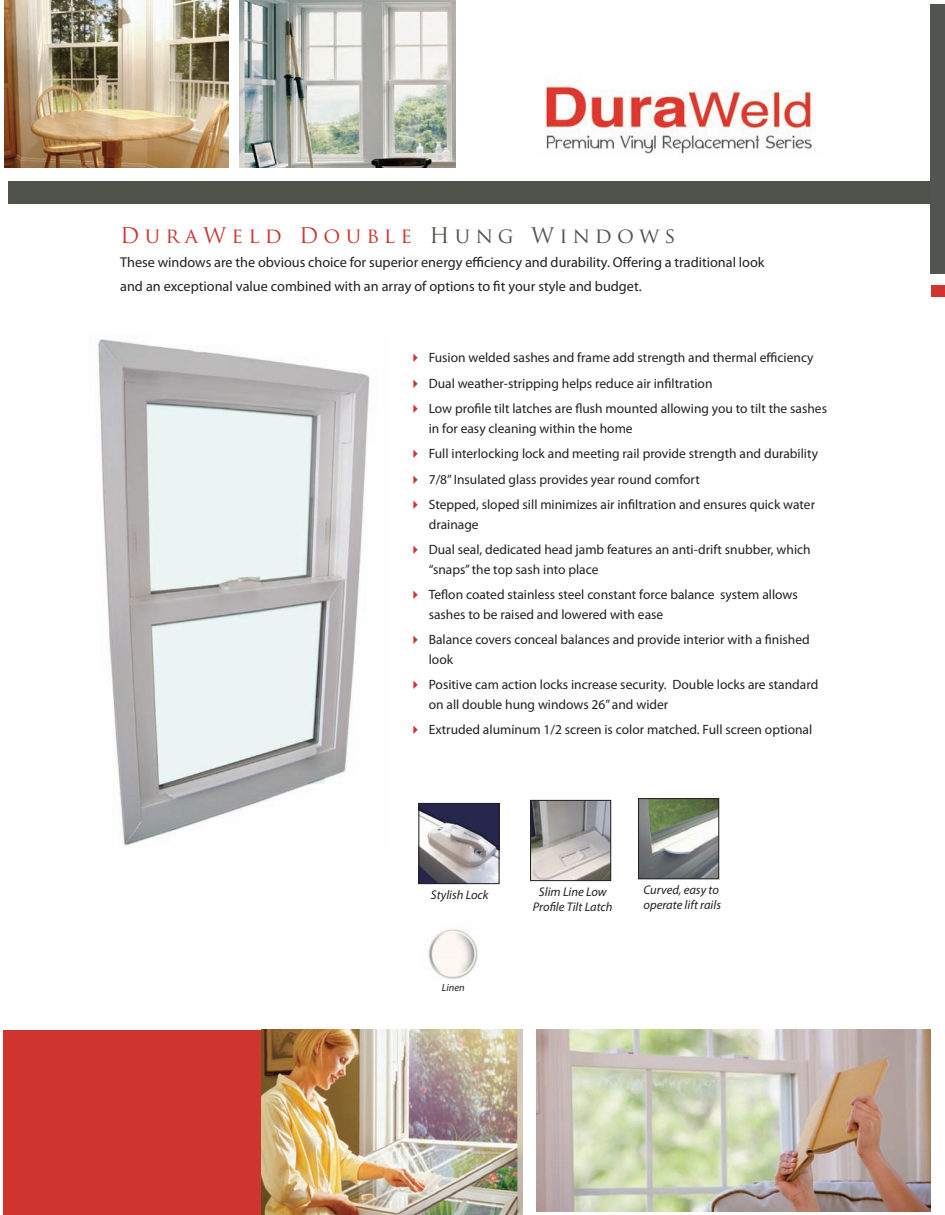
<style>
.page{position:relative;width:945px;height:1215px;background:#fff}
.page>*{position:absolute;margin:0;border:0;box-sizing:border-box;transform-origin:0 0}
.t1{font:21px "Trajan Pro";letter-spacing:.25em;color:#cf342e}
.t2{font:14.25px/24px "Myriad Pro";color:#231f20}
.t3{font:13.5px/19.5px "Myriad Pro";color:#231f20}
.t4{font:italic 12.6px/15px "Myriad Pro";color:#231f20;text-align:center}
.t5{font:italic 10.5px "Myriad Pro";color:#231f20}
.s1{color:#4e534c}
.s2{color:#cf342e}
</style>
<div class="page">
<img style="left:96px;top:339px;width:274px;height:508px">
<img style="left:5px;top:1px;width:224px;height:166px">
<img style="left:240px;top:0;width:216px;height:167px">
<div style="left:8px;top:182px;width:922px;height:22px;background:#4e534c"></div>
<div style="left:3px;top:1030px;width:268px;height:185px;background:#cf342e"></div>
<img style="left:536px;top:1030px;width:395px;height:181px">
<img style="left:545px;top:86px;width:268px;height:68px">
<img style="left:420px;top:805px;width:77px;height:77px">
<div style="left:418px;top:803px;width:81px;height:81px;border:1px solid #231f20"></div>
<img style="left:532px;top:802px;width:77px;height:77px">
<div style="left:530px;top:800px;width:81px;height:81px;border:1px solid #231f20"></div>
<img style="left:428px;top:929px;width:50px;height:50px">
<div style="left:930px;top:5px;width:15px;height:269px;background:#51554f"></div>
<div style="left:931px;top:285px;width:14px;height:12px;background:#cf342e"></div>
<img style="left:640px;top:800px;width:77px;height:77px">
<div style="left:638px;top:798px;width:81px;height:81px;border:1px solid #231f20"></div>
<img style="left:261px;top:1030px;width:262px;height:185px">
<h1 class="t1" style="left:120px;top:227px;width:557px">DuraWeld Double <span class="s1">Hung Windows</span></h1>
<p class="t2" style="left:120px;top:252px;width:646px">These windows are the obvious choice for superior energy efficiency and durability. Offering a traditional look and an exceptional value combined with an array of options to fit your style and budget.</p>
<p class="t3" style="left:409px;top:349px;width:407px"><span class="s2">✔</span> Fusion welded sashes and frame add strength and thermal efficiency</p>
<p class="t3" style="left:409px;top:375px;width:306px"><span class="s2">✔</span> Dual weather-stripping helps reduce air infiltration</p>
<p class="t3" style="left:429px;top:400px;width:400px;text-indent:-20px"><span class="s2">✔</span> Low profile tilt latches are flush mounted allowing you to tilt the sashes in for easy cleaning within the home</p>
<p class="t3" style="left:409px;top:445px;width:411px"><span class="s2">✔</span> Full interlocking lock and meeting rail provide strength and durability</p>
<p class="t3" style="left:409px;top:471px;width:293px"><span class="s2">✔</span> 7/8” Insulated glass provides year round comfort</p>
<p class="t3" style="left:429px;top:496px;width:388px;text-indent:-20px"><span class="s2">✔</span> Stepped, sloped sill minimizes air infiltration and ensures quick water drainage</p>
<p class="t3" style="left:429px;top:541px;width:383px;text-indent:-20px"><span class="s2">✔</span> Dual seal, dedicated head jamb features an anti-drift snubber, which “snaps” the top sash into place</p>
<p class="t3" style="left:429px;top:586px;width:371px;text-indent:-20px"><span class="s2">✔</span> Teflon coated stainless steel constant force balance system allows sashes to be raised and lowered with ease</p>
<p class="t3" style="left:429px;top:631px;width:383px;text-indent:-20px"><span class="s2">✔</span> Balance covers conceal balances and provide interior with a finished look</p>
<p class="t3" style="left:429px;top:676px;width:391px;text-indent:-20px"><span class="s2">✔</span> Positive cam action locks increase security. Double locks are standard on all double hung windows 26” and wider</p>
<p class="t3" style="left:409px;top:721px;width:405px"><span class="s2">✔</span> Extruded aluminum 1/2 screen is color matched. Full screen optional</p>
<p class="t4" style="left:431px;top:888px;width:59px">Stylish Lock</p>
<p class="t4" style="left:533px;top:885px;width:81px">Slim Line Low<br>Profile Tilt Latch</p>
<p class="t4" style="left:643px;top:883px;width:79px;text-align:left">Curved, easy to operate lift rails</p>
<p class="t5" style="left:442px;top:984px;width:25px">Linen</p>
</div>
